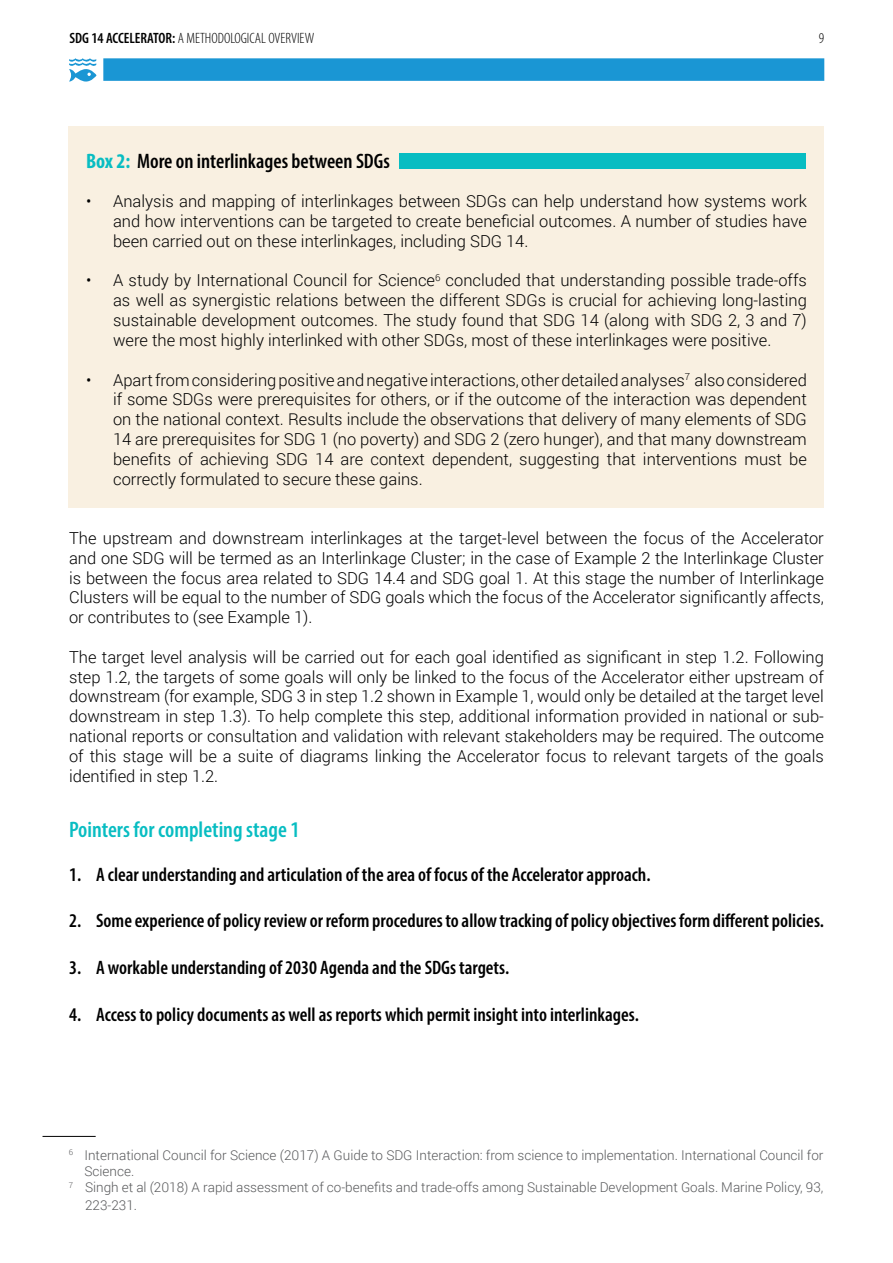
<style>
.page{position:relative;width:893px;height:1263px;background:#fff}
.page>*{position:absolute;margin:0;border:0;box-sizing:border-box;transform-origin:0 0}
.t1{font:600 condensed 22.5px "Myriad Pro";color:#08bdc2}
.t2{font:600 condensed 21px "Myriad Pro";color:#000}
.t3{font:600 condensed 19.5px "Myriad Pro";color:#000}
.t4{font:300 16.5px/19.8px "Roboto";color:#000;text-align:justify}
.t5{font:300 condensed 15px "Myriad Pro";color:#000}
.t6{font:300 13.5px "Roboto";color:#58595b}
.s1{font-weight:600}
.s2{font-weight:700;color:#08bdc2}
</style>
<div class="page">
<div style="left:103px;top:58px;width:721px;height:23px;background:#1a96d4"></div>
<svg style="left:69px;top:58px;width:28px;height:24px"></svg>
<div style="left:69px;top:127px;width:755px;height:381px;background:#f9f0e1"></div>
<div style="left:400px;top:153px;width:406px;height:16px;background:#08bdc2"></div>
<hr style="left:43px;top:1136px;width:53px;height:1px;background:#000">
<p class="t5" style="left:70px;top:29px;width:246px"><span class="s1">SDG 14 ACCELERATOR:</span> A METHODOLOGICAL OVERVIEW</p>
<p class="t5" style="left:819px;top:29px;width:7px">9</p>
<p class="t2" style="left:86px;top:148px;width:305px"><span class="s2">Box 2:</span> More on interlinkages between SDGs</p>
<p class="t4" style="left:113px;top:191px;width:695px;text-indent:-27px">• Analysis and mapping of interlinkages between SDGs can help understand how systems work and how interventions can be targeted to create beneficial outcomes. A number of studies have been carried out on these interlinkages, including SDG 14.</p>
<p class="t4" style="left:113px;top:270px;width:695px;text-indent:-27px">• A study by International Council for Science<sup>6</sup> concluded that understanding possible trade-offs as well as synergistic relations between the different SDGs is crucial for achieving long-lasting sustainable development outcomes. The study found that SDG 14 (along with SDG 2, 3 and 7) were the most highly interlinked with other SDGs, most of these interlinkages were positive.</p>
<p class="t4" style="left:113px;top:369px;width:695px;text-indent:-27px">• Apart from considering positive and negative interactions, other detailed analyses<sup>7</sup> also considered if some SDGs were prerequisites for others, or if the outcome of the interaction was dependent on the national context. Results include the observations that delivery of many elements of SDG 14 are prerequisites for SDG 1 (no poverty) and SDG 2 (zero hunger), and that many downstream benefits of achieving SDG 14 are context dependent, suggesting that interventions must be correctly formulated to secure these gains.</p>
<p class="t4" style="left:69px;top:528px;width:756px">The upstream and downstream interlinkages at the target-level between the focus of the Accelerator and one SDG will be termed as an Interlinkage Cluster; in the case of Example 2 the Interlinkage Cluster is between the focus area related to SDG 14.4 and SDG goal 1. At this stage the number of Interlinkage Clusters will be equal to the number of SDG goals which the focus of the Accelerator significantly affects, or contributes to (see Example 1).</p>
<p class="t4" style="left:69px;top:646px;width:756px">The target level analysis will be carried out for each goal identified as significant in step 1.2. Following step 1.2, the targets of some goals will only be linked to the focus of the Accelerator either upstream of downstream (for example, SDG 3 in step 1.2 shown in Example 1, would only be detailed at the target level downstream in step 1.3). To help complete this step, additional information provided in national or sub&shy;national reports or consultation and validation with relevant stakeholders may be required. The outcome of this stage will be a suite of diagrams linking the Accelerator focus to relevant targets of the goals identified in step 1.2.</p>
<h1 class="t1" style="left:69px;top:816px;width:232px">Pointers for completing stage 1</h1>
<p class="t3" style="left:69px;top:862px;width:583px">1. A clear understanding and articulation of the area of focus of the Accelerator approach.</p>
<p class="t3" style="left:69px;top:909px;width:756px">2. Some experience of policy review or reform procedures to allow tracking of policy objectives form different policies.</p>
<p class="t3" style="left:69px;top:956px;width:442px">3. A workable understanding of 2030 Agenda and the SDGs targets.</p>
<p class="t3" style="left:69px;top:1002px;width:571px">4. Access to policy documents as well as reports which permit insight into interlinkages.</p>
<p class="t6" style="left:69px;top:1145px;width:756px"><sup>6</sup> International Council for Science (2017) A Guide to SDG Interaction: from science to implementation. International Council for</p>
<p class="t6" style="left:84px;top:1162px;width:51px">Science.</p>
<p class="t6" style="left:69px;top:1178px;width:756px"><sup>7</sup> Singh et al (2018) A rapid assessment of co-benefits and trade-offs among Sustainable Development Goals. Marine Policy, 93,</p>
<p class="t6" style="left:85px;top:1196px;width:53px">223-231.</p>
</div>
